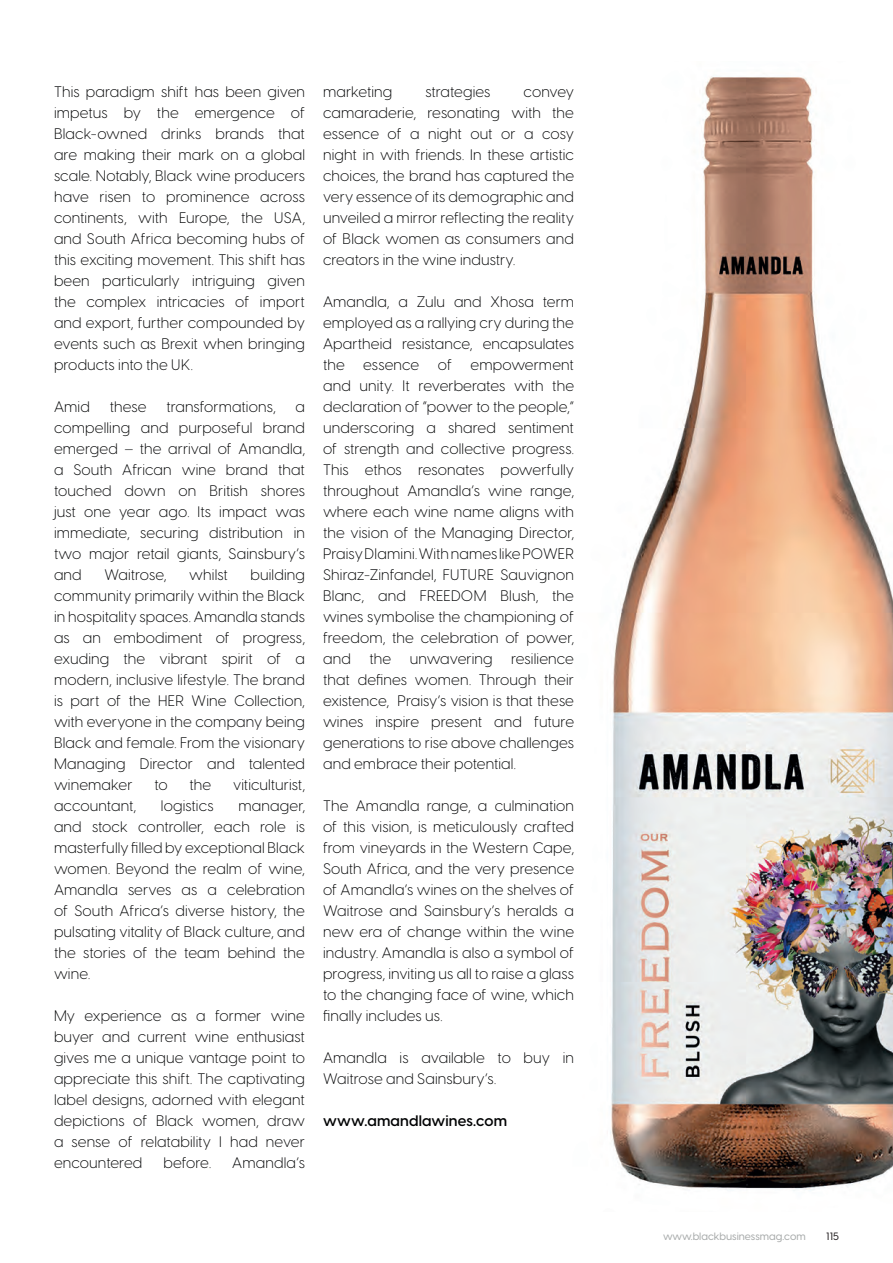
<style>
.page{position:relative;width:893px;height:1263px;background:#fff}
.page>*{position:absolute;margin:0;border:0;box-sizing:border-box;transform-origin:0 0}
.t1{font:300 15px/21px "Visby CF";letter-spacing:.01em;color:#010203;text-align:justify}
.t2{font:600 15px "Visby CF";letter-spacing:.01em;color:#010203}
.t3{font:500 10.5px "Visby CF";color:#a8abab}
.t4{font:500 10.5px "Visby CF";color:#231f20}
</style>
<div class="page">
<img style="left:610px;top:76px;width:283px;height:1115px">
<p class="t1" style="left:54px;top:80px;width:253px">This paradigm shift has been given impetus by the emergence of Black-owned drinks brands that are making their mark on a global scale. Notably, Black wine producers have risen to prominence across continents, with Europe, the USA, and South Africa becoming hubs of this exciting movement. This shift has been particularly intriguing given the complex intricacies of import and export, further compounded by events such as Brexit when bringing products into the UK.</p>
<p class="t1" style="left:54px;top:395px;width:37px">Amid</p>
<p class="t1" style="left:110px;top:395px;width:38px">these</p>
<p class="t1" style="left:166px;top:395px;width:111px">transformations,</p>
<p class="t1" style="left:54px;top:395px;width:253px;text-indent:242px">a compelling and purposeful brand emerged – the arrival of Amandla, a South African wine brand that touched down on British shores just one year ago. Its impact was immediate, securing distribution in two major retail giants, Sainsbury’s and</p>
<p class="t1" style="left:54px;top:563px;width:253px;text-indent:197px">building community primarily within the Black in hospitality spaces. Amandla stands as an embodiment of progress, exuding the vibrant spirit of a modern, inclusive lifestyle. The brand is part of the HER Wine Collection, with everyone in the company being Black and female. From the visionary Managing Director and talented winemaker</p>
<p class="t1" style="left:104px;top:563px;width:64px">Waitrose,</p>
<p class="t1" style="left:189px;top:563px;width:40px">whilst</p>
<p class="t1" style="left:154px;top:773px;width:15px">to</p>
<p class="t1" style="left:190px;top:773px;width:23px">the</p>
<p class="t1" style="left:233px;top:773px;width:73px">viticulturist,</p>
<p class="t1" style="left:54px;top:794px;width:84px">accountant,</p>
<p class="t1" style="left:161px;top:794px;width:54px">logistics</p>
<p class="t1" style="left:54px;top:794px;width:253px;text-indent:184px">manager, and stock controller, each role is masterfully filled by exceptional Black women. Beyond the realm of wine, Amandla serves as a celebration of South Africa’s diverse history, the pulsating vitality of Black culture, and the stories of the team behind the wine.</p>
<p class="t1" style="left:54px;top:1004px;width:253px">My experience as a former wine buyer and current wine enthusiast gives me a unique vantage point to appreciate this shift. The captivating label designs, adorned with elegant depictions of Black women, draw a sense of relatability I had never encountered</p>
<p class="t1" style="left:164px;top:1151px;width:49px">before.</p>
<p class="t1" style="left:232px;top:1151px;width:74px">Amandla’s</p>
<p class="t1" style="left:323px;top:80px;width:71px">marketing</p>
<p class="t1" style="left:425px;top:80px;width:67px">strategies</p>
<p class="t1" style="left:323px;top:80px;width:253px;text-indent:200px">convey camaraderie, resonating with the essence of a night out or a cosy night in with friends. In these artistic choices, the brand has captured the very essence of its demographic and unveiled a mirror reflecting the reality of Black women as consumers and creators in the wine industry.</p>
<p class="t1" style="left:323px;top:290px;width:253px">Amandla, a Zulu and Xhosa term employed as a rallying cry during the Apartheid resistance, encapsulates the essence of empowerment and unity. It reverberates with the declaration of “power to the people,” underscoring a shared sentiment of strength and collective progress.<br>This ethos resonates powerfully throughout Amandla’s wine range, where each wine name aligns with the vision of the Managing Director, Praisy Dlamini. With names like POWER Shiraz-Zinfandel, FUTURE Sauvignon Blanc, and FREEDOM Blush, the wines symbolise the championing of freedom, the celebration of power, and the unwavering resilience that defines women. Through their existence, Praisy’s vision is that these wines inspire present and future generations to rise above challenges and embrace their potential.</p>
<p class="t1" style="left:323px;top:794px;width:253px">The Amandla range, a culmination of this vision, is meticulously crafted from vineyards in the Western Cape, South Africa, and the very presence of Amandla’s wines on the shelves of Waitrose and Sainsbury’s heralds a new era of change within the wine industry. Amandla is also a symbol of progress, inviting us all to raise a glass to the changing face of wine, which finally includes us.</p>
<p class="t1" style="left:323px;top:1046px;width:253px">Amandla is available to buy in<br>Waitrose and Sainsbury’s.</p>
<p class="t2" style="left:323px;top:1109px;width:186px">www.amandlawines.com</p>
<p class="t3" style="left:663px;top:1228px;width:144px">www.blackbusinessmag.com</p>
<p class="t4" style="left:826px;top:1228px;width:14px">115</p>
</div>
